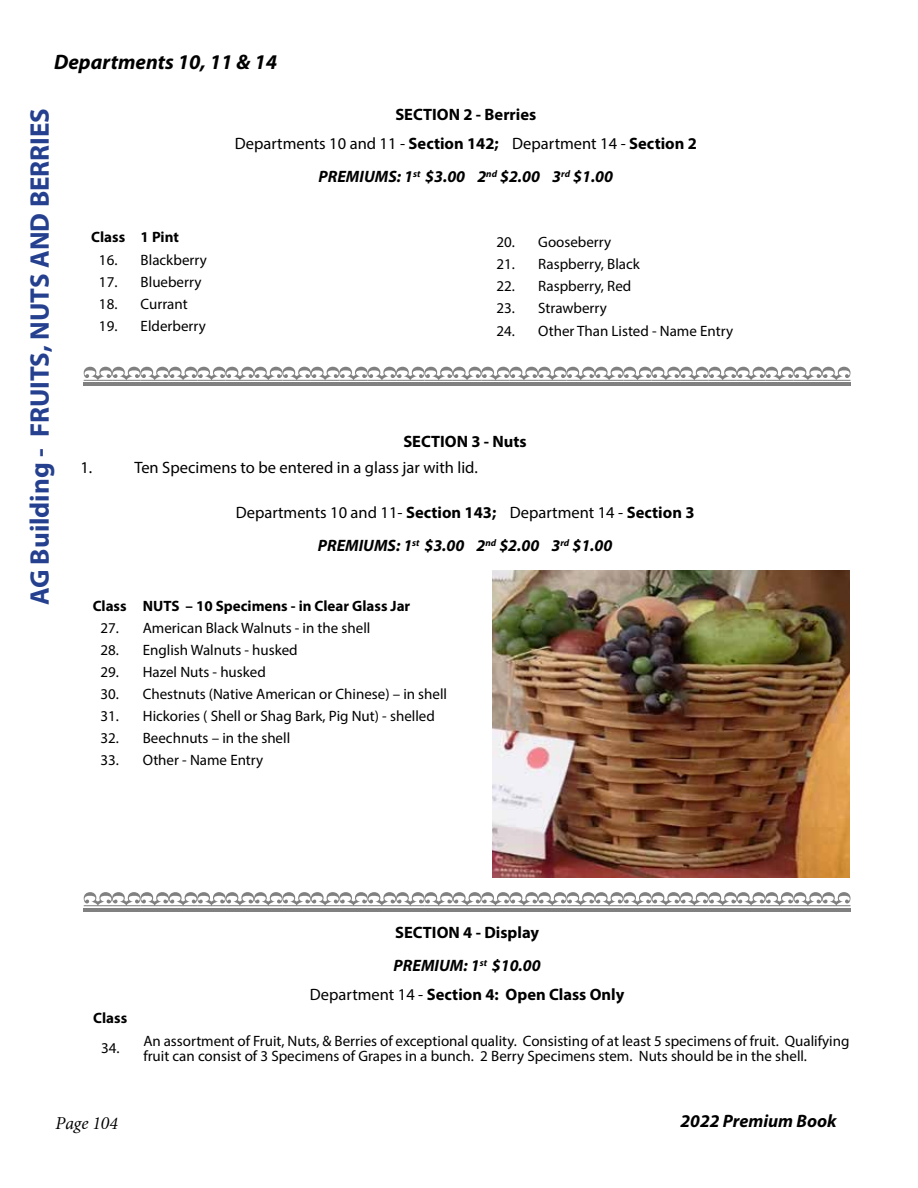
<style>
.page{position:relative;width:918px;height:1188px;background:#fff}
.page>*{position:absolute;margin:0;border:0;box-sizing:border-box;transform-origin:0 0}
.t1{font:700 27px "Myriad Pro";color:#25408f}
.t2{font:italic 700 21px "Myriad Pro";color:#000}
.t3{font:italic 700 18px "Myriad Pro";color:#000}
.t4{font:italic 18px "Minion Cyr";color:#000}
.t5{font:700 16.5px/33.3px "Myriad Pro";color:#000}
.t6{font:16.5px/33.3px "Myriad Pro";color:#000;text-align:center}
.t7{font:italic 700 16.5px "Myriad Pro";color:#000}
.t8{font:15px/15px "Myriad Pro";color:#000}
.t9{font:700 15px "Myriad Pro";color:#000}
.s1{font-weight:400}
.s2{font-weight:700}
.s3{font-weight:700;font-style:italic}
.s4{font-style:italic}
</style>
<div class="page">
<hr style="left:84px;top:383px;width:28px;height:3px;background:#000">
<hr style="left:112px;top:383px;width:29px;height:3px;background:#000">
<hr style="left:140px;top:383px;width:29px;height:3px;background:#000">
<hr style="left:169px;top:383px;width:28px;height:3px;background:#000">
<hr style="left:197px;top:383px;width:29px;height:3px;background:#000">
<hr style="left:226px;top:383px;width:28px;height:3px;background:#000">
<hr style="left:254px;top:383px;width:28px;height:3px;background:#000">
<hr style="left:282px;top:383px;width:29px;height:3px;background:#000">
<hr style="left:311px;top:383px;width:28px;height:3px;background:#000">
<hr style="left:339px;top:383px;width:29px;height:3px;background:#000">
<hr style="left:368px;top:383px;width:28px;height:3px;background:#000">
<hr style="left:396px;top:383px;width:28px;height:3px;background:#000">
<hr style="left:424px;top:383px;width:29px;height:3px;background:#000">
<hr style="left:453px;top:383px;width:28px;height:3px;background:#000">
<hr style="left:481px;top:383px;width:29px;height:3px;background:#000">
<hr style="left:510px;top:383px;width:28px;height:3px;background:#000">
<hr style="left:538px;top:383px;width:29px;height:3px;background:#000">
<hr style="left:566px;top:383px;width:29px;height:3px;background:#000">
<hr style="left:595px;top:383px;width:28px;height:3px;background:#000">
<hr style="left:623px;top:383px;width:29px;height:3px;background:#000">
<hr style="left:652px;top:383px;width:28px;height:3px;background:#000">
<hr style="left:680px;top:383px;width:29px;height:3px;background:#000">
<hr style="left:708px;top:383px;width:29px;height:3px;background:#000">
<hr style="left:737px;top:383px;width:28px;height:3px;background:#000">
<hr style="left:765px;top:383px;width:29px;height:3px;background:#000">
<hr style="left:794px;top:383px;width:28px;height:3px;background:#000">
<hr style="left:822px;top:383px;width:28px;height:3px;background:#000">
<svg style="left:84px;top:367px;width:766px;height:14px"></svg>
<img style="left:493px;top:570px;width:357px;height:308px">
<hr style="left:84px;top:908px;width:28px;height:3px;background:#000">
<hr style="left:112px;top:908px;width:29px;height:3px;background:#000">
<hr style="left:140px;top:908px;width:29px;height:3px;background:#000">
<hr style="left:169px;top:908px;width:28px;height:3px;background:#000">
<hr style="left:197px;top:908px;width:29px;height:3px;background:#000">
<hr style="left:226px;top:908px;width:28px;height:3px;background:#000">
<hr style="left:254px;top:908px;width:28px;height:3px;background:#000">
<hr style="left:282px;top:908px;width:29px;height:3px;background:#000">
<hr style="left:311px;top:908px;width:28px;height:3px;background:#000">
<hr style="left:339px;top:908px;width:29px;height:3px;background:#000">
<hr style="left:368px;top:908px;width:28px;height:3px;background:#000">
<hr style="left:396px;top:908px;width:28px;height:3px;background:#000">
<hr style="left:424px;top:908px;width:29px;height:3px;background:#000">
<hr style="left:453px;top:908px;width:28px;height:3px;background:#000">
<hr style="left:481px;top:908px;width:29px;height:3px;background:#000">
<hr style="left:510px;top:908px;width:28px;height:3px;background:#000">
<hr style="left:538px;top:908px;width:29px;height:3px;background:#000">
<hr style="left:566px;top:908px;width:29px;height:3px;background:#000">
<hr style="left:595px;top:908px;width:28px;height:3px;background:#000">
<hr style="left:623px;top:908px;width:29px;height:3px;background:#000">
<hr style="left:652px;top:908px;width:28px;height:3px;background:#000">
<hr style="left:680px;top:908px;width:29px;height:3px;background:#000">
<hr style="left:708px;top:908px;width:29px;height:3px;background:#000">
<hr style="left:737px;top:908px;width:28px;height:3px;background:#000">
<hr style="left:765px;top:908px;width:29px;height:3px;background:#000">
<hr style="left:794px;top:908px;width:28px;height:3px;background:#000">
<hr style="left:822px;top:908px;width:28px;height:3px;background:#000">
<svg style="left:84px;top:892px;width:766px;height:14px"></svg>
<h2 class="t2" style="left:54px;top:48px;width:225px">Departments 10, 11 &amp; 14</h2>
<h1 class="t1" style="left:22px;top:605px;width:499px;rotate:-90deg">AG Building - FRUITS, NUTS AND BERRIES</h1>
<p class="t9" style="left:91px;top:228px;width:89px">Class 1 Pint</p>
<p class="t8" style="left:99px;top:252px;width:109px">16. Blackberry</p>
<p class="t8" style="left:99px;top:274px;width:104px">17. Blueberry</p>
<p class="t8" style="left:99px;top:296px;width:90px">18. Currant</p>
<p class="t8" style="left:99px;top:318px;width:108px">19. Elderberry</p>
<p class="t5" style="left:235px;top:100px;width:464px;line-height:28.5px;text-align:center">SECTION 2 - Berries<br><span class="s1">Departments 10 and 11 -</span> Section 142; <span class="s1">Department 14 -</span> Section 2</p>
<p class="t7" style="left:319px;top:166px;width:296px">PREMIUMS: 1<sup>st</sup> $3.00 2<sup>nd</sup> $2.00 3<sup>rd</sup> $1.00</p>
<p class="t8" style="left:497px;top:235px;width:116px">20. Gooseberry</p>
<p class="t8" style="left:497px;top:257px;width:145px">21. Raspberry, Black</p>
<p class="t8" style="left:497px;top:279px;width:136px">22. Raspberry, Red</p>
<p class="t8" style="left:497px;top:301px;width:112px">23. Strawberry</p>
<p class="t8" style="left:497px;top:323px;width:238px">24. Other Than Listed - Name Entry</p>
<p class="t5" style="left:403px;top:424px;width:125px">SECTION 3 - Nuts</p>
<p class="t6" style="left:80px;top:451px;width:13px">1.</p>
<p class="t6" style="left:134px;top:451px;width:345px">Ten Specimens to be entered in a glass jar with lid.</p>
<p class="t6" style="left:236px;top:495px;width:460px">Departments 10 and 11- <span class="s2">Section 143;</span> Department 14 - <span class="s2">Section 3<br></span><span class="s3">PREMIUMS: 1</span><sup>st</sup> <span class="s3">$3.00 2</span><sup>nd</sup> <span class="s3">$2.00 3</span><sup>rd</sup> <span class="s3">$1.00</span></p>
<p class="t9" style="left:93px;top:596px;width:319px">Class NUTS – 10 Specimens - in Clear Glass Jar</p>
<p class="t8" style="left:100px;top:620px;width:271px">27. American Black Walnuts - in the shell</p>
<p class="t8" style="left:100px;top:642px;width:199px">28. English Walnuts - husked</p>
<p class="t8" style="left:100px;top:664px;width:167px">29. Hazel Nuts - husked</p>
<p class="t8" style="left:100px;top:686px;width:348px">30. Chestnuts (Native American or Chinese) – in shell</p>
<p class="t8" style="left:100px;top:709px;width:336px">31. Hickories ( Shell or Shag Bark, Pig Nut) - shelled</p>
<p class="t8" style="left:100px;top:731px;width:191px">32. Beechnuts – in the shell</p>
<p class="t8" style="left:100px;top:753px;width:164px">33. Other - Name Entry</p>
<p class="t5" style="left:394px;top:915px;width:149px">SECTION 4 - Display<br><span class="s4">PREMIUM: 1</span><sup>st</sup> <span class="s4">$10.00</span></p>
<p class="t5" style="left:310px;top:977px;width:316px"><span class="s1">Department 14 -</span> Section 4: Open Class Only</p>
<p class="t9" style="left:93px;top:1009px;width:35px">Class</p>
<p class="t8" style="left:101px;top:1040px;width:20px">34.</p>
<p class="t8" style="left:143px;top:1033px;width:708px">An assortment of Fruit, Nuts, &amp; Berries of exceptional quality. Consisting of at least 5 specimens of fruit. Qualifying fruit can consist of 3 Specimens of Grapes in a bunch. 2 Berry Specimens stem. Nuts should be in the shell.</p>
<p class="t4" style="left:55px;top:1115px;width:64px">Page 104</p>
<p class="t3" style="left:681px;top:1109px;width:158px">2022 Premium Book</p>
</div>
